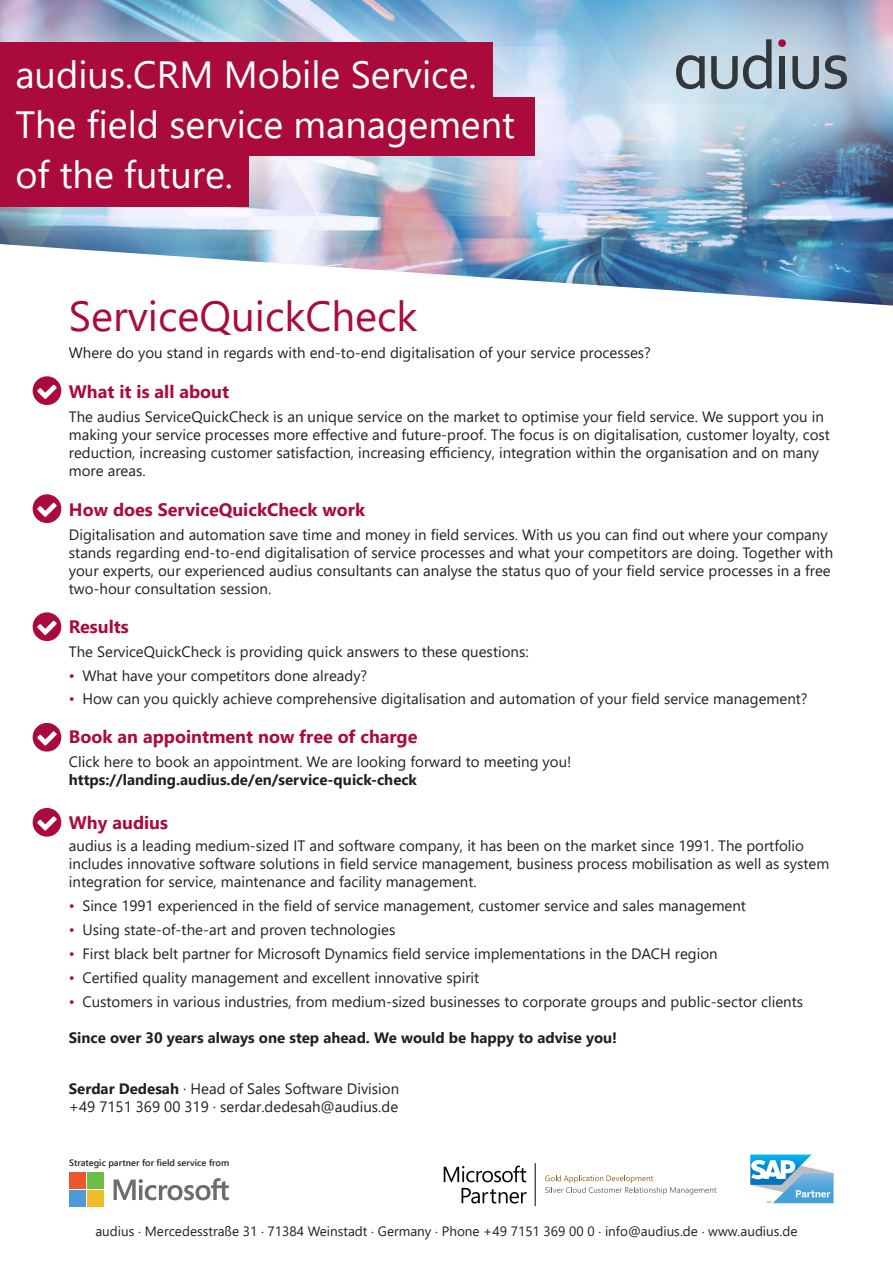
<style>
.page{position:relative;width:893px;height:1263px;background:#fff}
.page>*{position:absolute;margin:0;border:0;box-sizing:border-box;transform-origin:0 0}
.t1{font:42px "Segoe UI";color:#aa0b3c}
.t2{font:37.95px "Segoe UI";color:#fff}
.t3{font:700 18px "Segoe UI";color:#aa0b3c}
.t4{font:15px "Segoe UI";color:#231f20}
.t5{font:700 15px "Segoe UI";color:#231f20}
.t6{font:13.5px "Segoe UI";color:#231f20}
.t7{font:600 9.15px "Segoe UI";color:#231f20}
.s1{color:#aa0b3c}
.s2{font-weight:700}
</style>
<div class="page">
<img style="left:622px;top:0;width:271px;height:244px">
<svg style="left:622px;top:244px;width:271px;height:62px"></svg>
<svg style="left:750px;top:1154px;width:83px;height:49px"></svg>
<svg style="left:444px;top:1165px;width:82px;height:17px"></svg>
<svg style="left:461px;top:1188px;width:66px;height:15px"></svg>
<hr style="left:535px;top:1163px;width:1px;height:43px;background:#000">
<svg style="left:545px;top:1175px;width:171px;height:20px"></svg>
<svg style="left:114px;top:1178px;width:115px;height:22px"></svg>
<div style="left:69px;top:1173px;width:16px;height:16px;background:#e9572f"></div>
<div style="left:87px;top:1173px;width:16px;height:16px;background:#6cbe47"></div>
<div style="left:69px;top:1190px;width:16px;height:17px;background:#4e9ad4"></div>
<div style="left:87px;top:1190px;width:16px;height:17px;background:#f1bd2a"></div>
<div style="left:0;top:0;width:622px;height:295px;background:#fff;opacity:.75"></div>
<div style="left:0;top:43px;width:492px;height:58px;background:#aa0b3c"></div>
<div style="left:0;top:97px;width:534px;height:59px;background:#aa0b3c"></div>
<div style="left:0;top:150px;width:249px;height:57px;background:#aa0b3c"></div>
<svg style="left:33px;top:376px;width:28px;height:29px"></svg>
<svg style="left:33px;top:494px;width:28px;height:29px"></svg>
<svg style="left:33px;top:612px;width:28px;height:29px"></svg>
<svg style="left:33px;top:723px;width:28px;height:28px"></svg>
<svg style="left:33px;top:808px;width:28px;height:29px"></svg>
<p class="t2" style="left:15px;top:39px;width:463px">audius.CRM Mobile Service.</p>
<p class="t2" style="left:15px;top:89px;width:501px">The field service management</p>
<p class="t2" style="left:15px;top:139px;width:219px">of the future.</p>
<p class="t1" style="left:69px;top:277px;width:350px">ServiceQuickCheck</p>
<p class="t4" style="left:69px;top:339px;width:584px">Where do you stand in regards with end-to-end digitalisation of your service processes?</p>
<p class="t3" style="left:69px;top:375px;width:162px">What it is all about</p>
<p class="t4" style="left:69px;top:403px;width:756px">The audius ServiceQuickCheck is an unique service on the market to optimise your field service. We support you in</p>
<p class="t4" style="left:69px;top:421px;width:762px">making your service processes more effective and future-proof. The focus is on digitalisation, customer loyalty, cost</p>
<p class="t4" style="left:69px;top:439px;width:752px">reduction, increasing customer satisfaction, increasing efficiency, integration within the organisation and on many</p>
<p class="t4" style="left:69px;top:457px;width:78px">more areas.</p>
<p class="t3" style="left:69px;top:492px;width:298px">How does ServiceQuickCheck work</p>
<p class="t4" style="left:69px;top:520px;width:760px">Digitalisation and automation save time and money in field services. With us you can find out where your company</p>
<p class="t4" style="left:69px;top:538px;width:766px">stands regarding end-to-end digitalisation of service processes and what your competitors are doing. Together with</p>
<p class="t4" style="left:69px;top:556px;width:763px">your experts, our experienced audius consultants can analyse the status quo of your field service processes in a free</p>
<p class="t4" style="left:69px;top:574px;width:204px">two-hour consultation session.</p>
<p class="t3" style="left:69px;top:610px;width:61px">Results</p>
<p class="t4" style="left:69px;top:638px;width:461px">The ServiceQuickCheck is providing quick answers to these questions:</p>
<p class="t4" style="left:69px;top:662px;width:300px"><span class="s1">•</span> What have your competitors done already?</p>
<p class="t4" style="left:69px;top:684px;width:740px"><span class="s1">•</span> How can you quickly achieve comprehensive digitalisation and automation of your field service management?</p>
<p class="t3" style="left:69px;top:720px;width:350px">Book an appointment now free of charge</p>
<p class="t4" style="left:69px;top:748px;width:504px">Click here to book an appointment. We are looking forward to meeting you!</p>
<p class="t5" style="left:69px;top:766px;width:350px">https://landing.audius.de/en/service-quick-check</p>
<p class="t3" style="left:69px;top:805px;width:101px">Why audius</p>
<p class="t4" style="left:69px;top:832px;width:736px">audius is a leading medium-sized IT and software company, it has been on the market since 1991. The portfolio</p>
<p class="t4" style="left:69px;top:850px;width:762px">includes innovative software solutions in field service management, business process mobilisation as well as system</p>
<p class="t4" style="left:69px;top:868px;width:409px">integration for service, maintenance and facility management.</p>
<p class="t4" style="left:69px;top:892px;width:679px"><span class="s1">•</span> Since 1991 experienced in the field of service management, customer service and sales management</p>
<p class="t4" style="left:69px;top:916px;width:328px"><span class="s1">•</span> Using state-of-the-art and proven technologies</p>
<p class="t4" style="left:69px;top:940px;width:650px"><span class="s1">•</span> First black belt partner for Microsoft Dynamics field service implementations in the DACH region</p>
<p class="t4" style="left:69px;top:964px;width:412px"><span class="s1">•</span> Certified quality management and excellent innovative spirit</p>
<p class="t4" style="left:69px;top:988px;width:736px"><span class="s1">•</span> Customers in various industries, from medium-sized businesses to corporate groups and public-sector clients</p>
<p class="t5" style="left:69px;top:1024px;width:550px">Since over 30 years always one step ahead. We would be happy to advise you!</p>
<p class="t4" style="left:69px;top:1075px;width:332px"><span class="s2">Serdar Dedesah</span> . Head of Sales Software Division</p>
<p class="t4" style="left:69px;top:1093px;width:331px">+49 7151 369 00 319 . serdar.dedesah@audius.de</p>
<p class="t7" style="left:69px;top:1154px;width:161px">Strategic partner for field service from</p>
<p class="t6" style="left:95px;top:1219px;width:704px">audius . Mercedesstraße 31 . 71384 Weinstadt . Germany . Phone +49 7151 369 00 0 . info@audius.de . www.audius.de</p>
</div>
